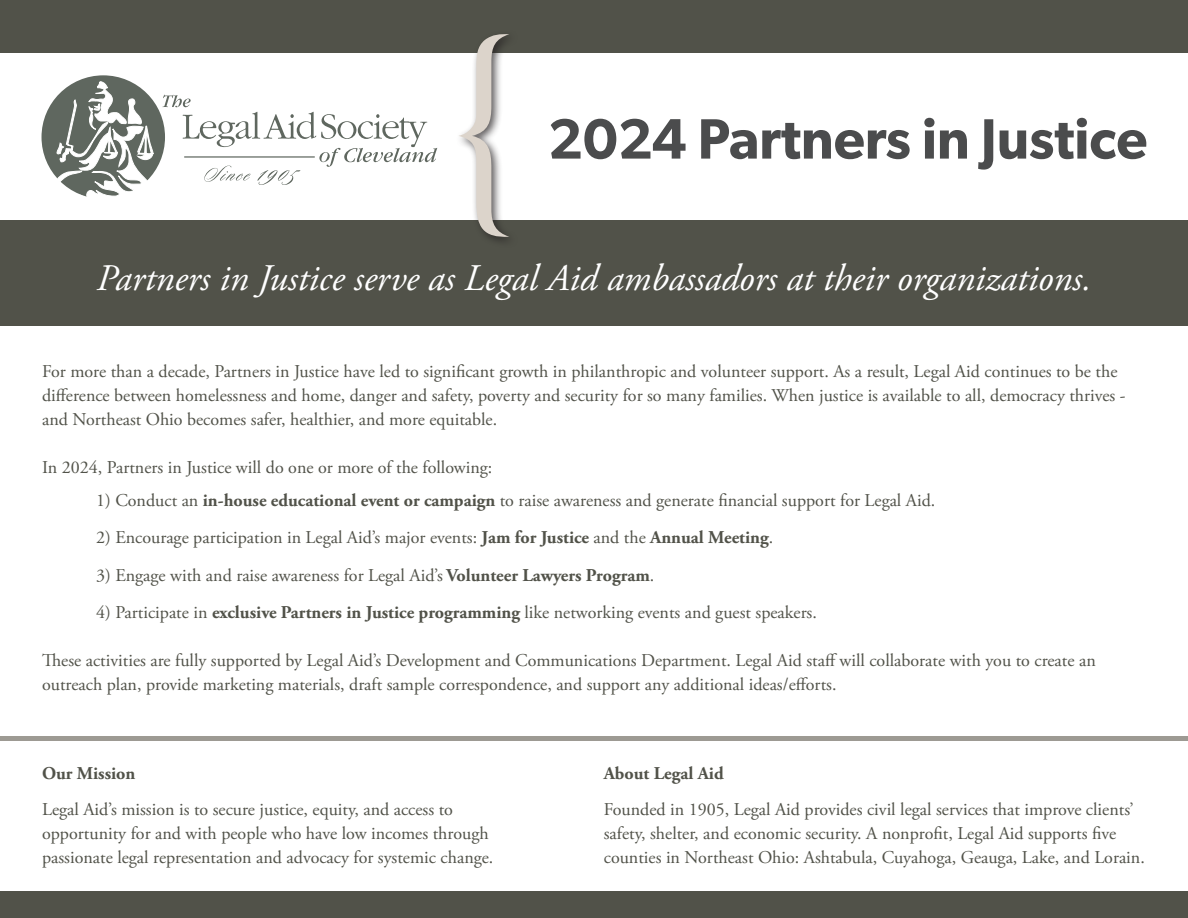
<style>
.page{position:relative;width:1188px;height:918px;background:#fff}
.page>*{position:absolute;margin:0;border:0;box-sizing:border-box;transform-origin:0 0}
.t1{font:600 57px "Gibson";color:#4b4c4d}
.t2{font:italic 37.5px "Adobe Garamond Pro";color:#fff}
.t3{font:18px/24px "Adobe Garamond Pro";color:#515249}
.t4{font:700 18px "Adobe Garamond Pro";color:#515249}
.s1{font-weight:700}
</style>
<div class="page">
<div style="left:0;top:0;width:1188px;height:53px;background:#515249"></div>
<div style="left:0;top:220px;width:1188px;height:106px;background:#515249"></div>
<div style="left:0;top:891px;width:1188px;height:27px;background:#515249"></div>
<div style="left:0;top:736px;width:1188px;height:5px;background:#9d9a93"></div>
<div style="left:455px;top:29px;width:64px;height:219px;background:#231f20;opacity:.75"></div>
<svg style="left:458px;top:34px;width:51px;height:204px"></svg>
<svg style="left:41px;top:75px;width:396px;height:122px"></svg>
<h1 class="t1" style="left:548px;top:105px;width:601px">2024 Partners in Justice</h1>
<h2 class="t2" style="left:97px;top:256px;width:996px">Partners in Justice serve as Legal Aid ambassadors at their organizations.</h2>
<p class="t3" style="left:42px;top:360px;width:1085px">For more than a decade, Partners in Justice have led to significant growth in philanthropic and volunteer support. As a result, Legal Aid continues to be the difference between homelessness and home, danger and safety, poverty and security for so many families. When justice is available to all, democracy thrives - and Northeast Ohio becomes safer, healthier, and more equitable.</p>
<p class="t3" style="left:42px;top:456px;width:452px">In 2024, Partners in Justice will do one or more of the following:</p>
<p class="t3" style="left:96px;top:489px;width:841px">1) Conduct an <span class="s1">in-house educational event or campaign</span> to raise awareness and generate financial support for Legal Aid.</p>
<p class="t3" style="left:96px;top:526px;width:679px">2) Encourage participation in Legal Aid’s major events: <span class="s1">Jam for Justice</span> and the <span class="s1">Annual Meeting</span>.</p>
<p class="t3" style="left:96px;top:564px;width:560px">3) Engage with and raise awareness for Legal Aid’s <span class="s1">Volunteer Lawyers Program</span>.</p>
<p class="t3" style="left:96px;top:601px;width:722px">4) Participate in <span class="s1">exclusive Partners in Justice programming</span> like networking events and guest speakers.</p>
<p class="t3" style="left:42px;top:649px;width:1055px">These activities are fully supported by Legal Aid’s Development and Communications Department. Legal Aid staff will collaborate with you to create an outreach plan, provide marketing materials, draft sample correspondence, and support any additional ideas/efforts.</p>
<p class="t4" style="left:42px;top:763px;width:95px">Our Mission</p>
<p class="t3" style="left:42px;top:798px;width:453px">Legal Aid’s mission is to secure justice, equity, and access to opportunity for and with people who have low incomes through passionate legal representation and advocacy for systemic change.</p>
<p class="t4" style="left:604px;top:763px;width:121px">About Legal Aid</p>
<p class="t3" style="left:604px;top:798px;width:543px">Founded in 1905, Legal Aid provides civil legal services that improve clients’ safety, shelter, and economic security. A nonprofit, Legal Aid supports five counties in Northeast Ohio: Ashtabula, Cuyahoga, Geauga, Lake, and Lorain.</p>
</div>
